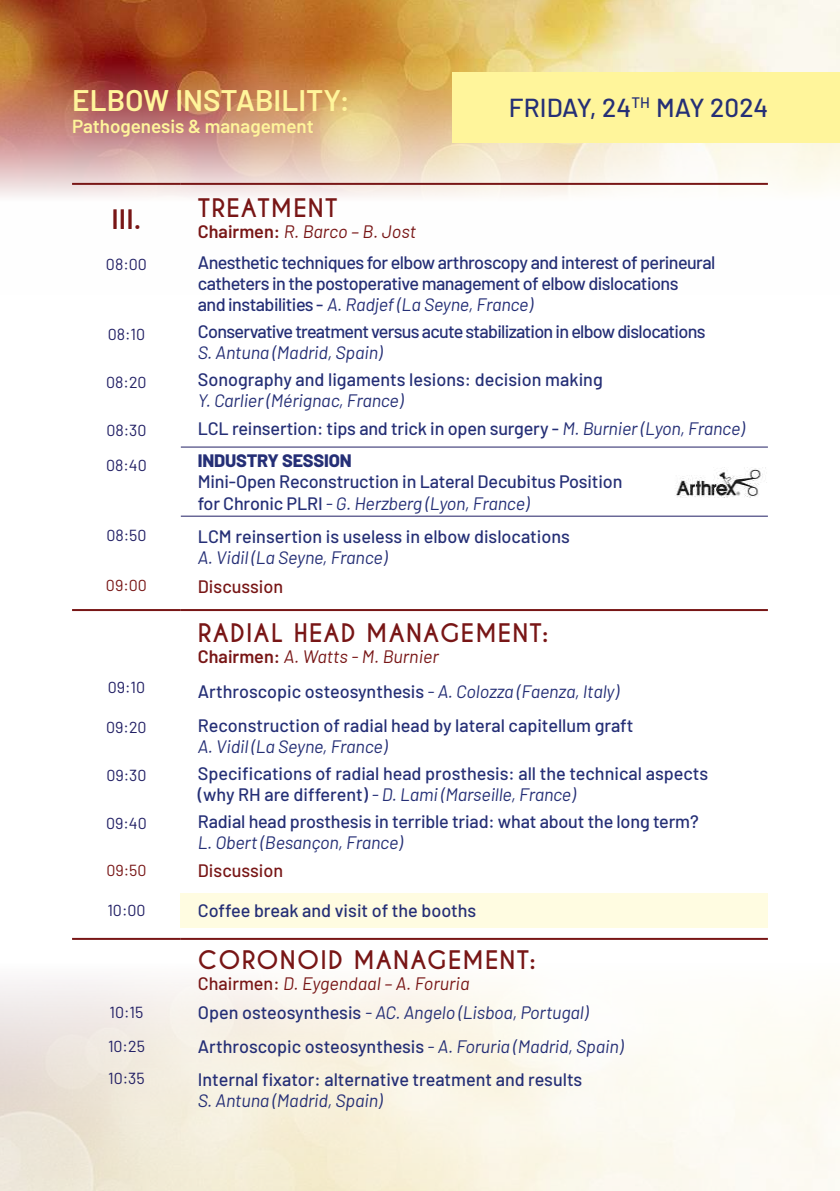
<style>
.page{position:relative;width:840px;height:1191px;background:#fff}
.page>*{position:absolute;margin:0;border:0;box-sizing:border-box;transform-origin:0 0}
.t1{font:600 29.8px "Barlow";color:#fff59b}
.t2{font:600 28px "Barlow";color:#781616}
.t3{font:500 26px "Barlow";letter-spacing:.005em;color:#252f76}
.t4{font:700 24px "Caviar Dreams";letter-spacing:.05em;color:#781616}
.t5{font:600 18.8px "Barlow";color:#fff59b}
.t6{font:500 18px/21px "Barlow";letter-spacing:-.01em;color:#252f76}
.t7{font:italic 18px "Barlow";letter-spacing:-.01em;color:#252f76}
.t8{font:500 18px/21px "Barlow";letter-spacing:-.03em;color:#252f76}
.t9{font:italic 18px "Barlow";color:#781616}
.t10{font:500 18px "Barlow";letter-spacing:-.04em;color:#252f76}
.t11{font:500 18px "Barlow";color:#781616}
.t12{font:800 18px "Barlow";letter-spacing:-.01em;color:#252f76}
.t13{font:16px "Barlow";color:#222065}
.t14{font:16px "Barlow";color:#781616}
.s1{font-weight:600;font-style:normal}
.s2{font-weight:400;font-style:italic}
.s3{font-weight:500;font-style:normal}
</style>
<div class="page">
<img style="left:0;top:902px;width:839px;height:289px">
<img style="left:0;top:0;width:839px;height:197px">
<svg style="left:181px;top:611px;width:586px;height:327px"></svg>
<div style="left:181px;top:893px;width:586px;height:34px;background:#fffce1"></div>
<hr style="left:72px;top:609px;width:109px;height:2px;background:#781616">
<hr style="left:181px;top:609px;width:586px;height:2px;background:#781616">
<hr style="left:72px;top:938px;width:109px;height:2px;background:#781616">
<hr style="left:181px;top:938px;width:586px;height:2px;background:#781616">
<hr style="left:181px;top:447px;width:586px;height:1px;background:#222065">
<hr style="left:181px;top:516px;width:586px;height:1px;background:#222065">
<hr style="left:72px;top:183px;width:109px;height:2px;background:#781616">
<hr style="left:181px;top:183px;width:586px;height:2px;background:#781616">
<div style="left:452px;top:72px;width:387px;height:71px;background:#fff59b"></div>
<img style="left:676px;top:467px;width:91px;height:30px">
<h1 class="t1" style="left:72px;top:79px;width:279px">ELBOW INSTABILITY:</h1>
<p class="t5" style="left:72px;top:113px;width:243px">Pathogenesis &amp; management</p>
<h2 class="t2" style="left:111px;top:198px;width:32px">III.</h2>
<h3 class="t4" style="left:198px;top:194px;width:141px">TREATMENT</h3>
<p class="t9" style="left:198px;top:219px;width:219px"><span class="s1">Chairmen:</span> R. Barco – B. Jost</p>
<h3 class="t3" style="left:508px;top:88px;width:261px">FRIDAY, 24<sup>TH</sup> MAY 2024</h3>
<p class="t13" style="left:106px;top:253px;width:42px">08:00</p>
<p class="t8" style="left:198px;top:251px;width:518px">Anesthetic techniques for elbow arthroscopy and interest of perineural catheters in the postoperative management of elbow dislocations<br>and instabilities - <span class="s2">A. Radjef (La Seyne, France)</span></p>
<p class="t13" style="left:108px;top:322px;width:39px">08:10</p>
<p class="t10" style="left:198px;top:318px;width:509px">Conservative treatment versus acute stabilization in elbow dislocations</p>
<p class="t7" style="left:198px;top:340px;width:186px">S. Antuna (Madrid, Spain)</p>
<p class="t13" style="left:106px;top:370px;width:42px">08:20</p>
<p class="t6" style="left:198px;top:368px;width:406px">Sonography and ligaments lesions: decision making</p>
<p class="t7" style="left:198px;top:388px;width:207px">Y. Carlier (Mérignac, France)</p>
<p class="t13" style="left:106px;top:418px;width:42px">08:30</p>
<p class="t6" style="left:198px;top:416px;width:548px">LCL reinsertion: tips and trick in open surgery - <span class="s2">M. Burnier (Lyon, France)</span></p>
<p class="t13" style="left:106px;top:453px;width:42px">08:40</p>
<p class="t12" style="left:198px;top:447px;width:155px">INDUSTRY SESSION</p>
<p class="t6" style="left:198px;top:470px;width:426px">Mini-Open Reconstruction in Lateral Decubitus Position for Chronic PLRI <span class="s2">- G. Herzberg (Lyon, France)</span></p>
<p class="t13" style="left:106px;top:523px;width:42px">08:50</p>
<p class="t6" style="left:198px;top:524px;width:373px">LCM reinsertion is useless in elbow dislocations</p>
<p class="t7" style="left:198px;top:544px;width:191px">A. Vidil (La Seyne, France)</p>
<p class="t14" style="left:106px;top:573px;width:42px">09:00</p>
<p class="t11" style="left:198px;top:573px;width:87px">Discussion</p>
<h3 class="t4" style="left:198px;top:618px;width:352px">RADIAL HEAD MANAGEMENT:</h3>
<p class="t9" style="left:198px;top:643px;width:242px"><span class="s1">Chairmen:</span> A. Watts - M. Burnier</p>
<p class="t13" style="left:108px;top:676px;width:39px">09:10</p>
<p class="t6" style="left:198px;top:680px;width:422px">Arthroscopic osteosynthesis <span class="s2">- A. Colozza (Faenza, Italy)</span></p>
<p class="t13" style="left:106px;top:715px;width:42px">09:20</p>
<p class="t6" style="left:198px;top:713px;width:437px">Reconstruction of radial head by lateral capitellum graft</p>
<p class="t7" style="left:198px;top:733px;width:191px">A. Vidil (La Seyne, France)</p>
<p class="t13" style="left:106px;top:764px;width:42px">09:30</p>
<p class="t6" style="left:198px;top:761px;width:511px">Specifications of radial head prosthesis: all the technical aspects (why RH are different) <span class="s2">- D. Lami (Marseille, France)</span></p>
<p class="t13" style="left:106px;top:812px;width:42px">09:40</p>
<p class="t6" style="left:198px;top:809px;width:502px">Radial head prosthesis in terrible triad: what about the long term?</p>
<p class="t7" style="left:198px;top:829px;width:206px">L. Obert (Besançon, France)</p>
<p class="t14" style="left:106px;top:858px;width:42px">09:50</p>
<p class="t11" style="left:198px;top:857px;width:87px">Discussion</p>
<p class="t13" style="left:107px;top:898px;width:40px">10:00</p>
<p class="t6" style="left:198px;top:898px;width:280px">Coffee break and visit of the booths</p>
<h3 class="t4" style="left:198px;top:945px;width:339px">CORONOID MANAGEMENT:</h3>
<p class="t9" style="left:198px;top:970px;width:273px"><span class="s3">Chairmen:</span> D. Eygendaal – A. Foruria</p>
<p class="t13" style="left:109px;top:1000px;width:35px">10:15</p>
<p class="t7" style="left:198px;top:999px;width:392px"><span class="s3">Open osteosynthesis</span> - AC. Angelo (Lisboa, Portugal)</p>
<p class="t13" style="left:108px;top:1034px;width:38px">10:25</p>
<p class="t6" style="left:198px;top:1034px;width:426px">Arthroscopic osteosynthesis <span class="s2">- A. Foruria (Madrid, Spain)</span></p>
<p class="t13" style="left:108px;top:1067px;width:38px">10:35</p>
<p class="t6" style="left:198px;top:1067px;width:386px">Internal fixator: alternative treatment and results</p>
<p class="t7" style="left:198px;top:1087px;width:186px">S. Antuna (Madrid, Spain)</p>
</div>
